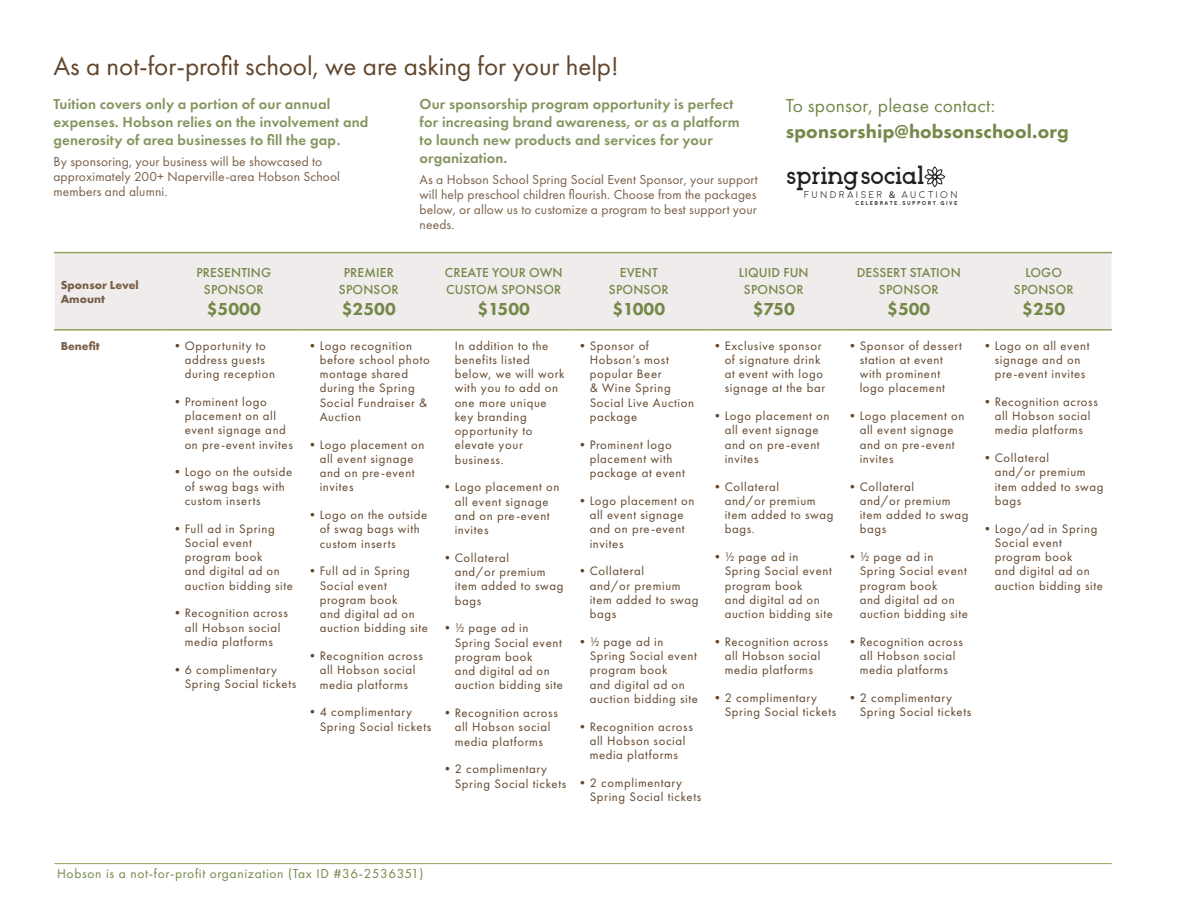
<style>
.page{position:relative;width:1188px;height:918px;background:#fff}
.page>*{position:absolute;margin:0;border:0;box-sizing:border-box;transform-origin:0 0}
.t1{font:27px "Futura PT";color:#61452b}
.t2{font:24.45px "Arctic";color:#231f20}
.t3{font:800 19.5px/25.5px "Futura PT";letter-spacing:.01em;color:#748849}
.t4{font:800 18px "Futura PT";color:#748849}
.t5{font:600 15px/18px "Futura PT";letter-spacing:.01em;color:#84955f}
.t6{font:13.5px/15px "Futura PT";letter-spacing:.01em;color:#785e47}
.t7{font:500 13.5px/16.5px "Futura PT";letter-spacing:.01em;color:#748849;text-align:center}
.BODY{font:13.5px "Futura PT";letter-spacing:.05em;color:#748849}
.BODY-2{font:12.75px/14.2px "Futura PT";letter-spacing:.05em;color:#61452b}
.t8{font:700 12px/14.4px "Futura PT";color:#785e47}
.t9{font:300 9.75px "Moon";letter-spacing:.225em;color:#231f20}
.t10{font:700 5.55px "Moon";letter-spacing:.23em;color:#231f20}
.s1{font-weight:400}
.s2{font-family:"Myriad";font-weight:400}
</style>
<div class="page">
<div style="left:55px;top:253px;width:1056px;height:76px;background:#f1ecec"></div>
<hr style="left:54px;top:252px;width:112px;height:1px;background:#8fa45b">
<hr style="left:166px;top:252px;width:135px;height:1px;background:#8fa45b">
<hr style="left:301px;top:252px;width:135px;height:1px;background:#8fa45b">
<hr style="left:436px;top:252px;width:135px;height:1px;background:#8fa45b">
<hr style="left:571px;top:252px;width:135px;height:1px;background:#8fa45b">
<hr style="left:706px;top:252px;width:135px;height:1px;background:#8fa45b">
<hr style="left:841px;top:252px;width:135px;height:1px;background:#8fa45b">
<hr style="left:976px;top:252px;width:136px;height:1px;background:#8fa45b">
<hr style="left:54px;top:329px;width:112px;height:2px;background:#8fa45b">
<hr style="left:166px;top:329px;width:135px;height:2px;background:#8fa45b">
<hr style="left:301px;top:329px;width:135px;height:2px;background:#8fa45b">
<hr style="left:436px;top:329px;width:135px;height:2px;background:#8fa45b">
<hr style="left:571px;top:329px;width:135px;height:2px;background:#8fa45b">
<hr style="left:706px;top:329px;width:135px;height:2px;background:#8fa45b">
<hr style="left:841px;top:329px;width:135px;height:2px;background:#8fa45b">
<hr style="left:976px;top:329px;width:136px;height:2px;background:#8fa45b">
<hr style="left:54px;top:863px;width:112px;height:1px;background:#8fa45b">
<hr style="left:166px;top:863px;width:135px;height:1px;background:#8fa45b">
<hr style="left:301px;top:863px;width:135px;height:1px;background:#8fa45b">
<hr style="left:436px;top:863px;width:135px;height:1px;background:#8fa45b">
<hr style="left:571px;top:863px;width:135px;height:1px;background:#8fa45b">
<hr style="left:706px;top:863px;width:135px;height:1px;background:#8fa45b">
<hr style="left:841px;top:863px;width:135px;height:1px;background:#8fa45b">
<hr style="left:976px;top:863px;width:136px;height:1px;background:#8fa45b">
<svg style="left:925px;top:167px;width:20px;height:20px"></svg>
<p class="t1" style="left:53px;top:50px;width:567px">As a not-for-profit school, we are asking for your help!</p>
<p class="t5" style="left:53px;top:94px;width:316px">Tuition covers only a portion of our annual expenses. Hobson relies on the involvement and generosity of area businesses to fill the gap.</p>
<p class="t6" style="left:53px;top:154px;width:288px">By sponsoring, your business will be showcased to approximately 200+ Naperville-area Hobson School members and alumni.</p>
<p class="t5" style="left:420px;top:94px;width:322px">Our sponsorship program opportunity is perfect for increasing brand awareness, or as a platform to launch new products and services for your organization.</p>
<p class="t6" style="left:420px;top:172px;width:340px;text-align:justify">As a Hobson School Spring Social Event Sponsor, your support will help preschool children flourish. Choose from the packages below, or allow us to customize a program to best support your needs.</p>
<p class="t3" style="left:786px;top:93px;width:284px"><span class="s1">To sponsor, please contact: </span>sponsorship@hobsonschool.org</p>
<p class="t2" style="left:786px;top:161px;width:139px">springsocial</p>
<p class="t10" style="left:855px;top:201px;width:104px">CELEBRATE.SUPPORT.GIVE</p>
<p class="t9" style="left:804px;top:190px;width:155px">FUNDRAISER <span class="s2">&amp;</span> AUCTION</p>
<p class="t8" style="left:61px;top:277px;width:79px">Sponsor Level<br>Amount</p>
<p class="t7" style="left:196px;top:265px;width:76px">PRESENTING<br>SPONSOR</p>
<p class="t4" style="left:207px;top:298px;width:56px">$5000</p>
<p class="t8" style="left:61px;top:339px;width:40px">Benefit</p>
<p class="BODY-2" style="left:185px;top:338px;width:92px;text-indent:-14px">•Opportunity to address guests during reception</p>
<p class="BODY-2" style="left:185px;top:395px;width:110px;text-indent:-14px">•Prominent logo placement on all event signage and on pre-event invites</p>
<p class="BODY-2" style="left:185px;top:465px;width:109px;text-indent:-14px">•Logo on the outside of swag bags with custom inserts</p>
<p class="BODY-2" style="left:185px;top:521px;width:110px;text-indent:-14px">•Full ad in Spring<br>Social event program book<br>and digital ad on auction bidding site</p>
<p class="BODY-2" style="left:171px;top:606px;width:118px;text-align:center">•Recognition across all Hobson social media platforms</p>
<p class="BODY-2" style="left:185px;top:662px;width:113px;text-indent:-14px">•6 complimentary<br>Spring Social tickets</p>
<p class="t7" style="left:339px;top:265px;width:61px">PREMIER<br>SPONSOR</p>
<p class="t4" style="left:342px;top:298px;width:56px">$2500</p>
<p class="BODY-2" style="left:320px;top:338px;width:112px;text-indent:-14px">•Logo recognition before school photo montage shared during the Spring<br>Social Fundraiser &amp;<br>Auction</p>
<p class="BODY-2" style="left:320px;top:437px;width:106px;text-indent:-14px">•Logo placement on all event signage and on pre-event invites</p>
<p class="BODY-2" style="left:320px;top:508px;width:109px;text-indent:-14px">•Logo on the outside of swag bags with custom inserts</p>
<p class="BODY-2" style="left:320px;top:564px;width:110px;text-indent:-14px">•Full ad in Spring<br>Social event program book<br>and digital ad on auction bidding site</p>
<p class="BODY-2" style="left:306px;top:649px;width:118px;text-align:center">•Recognition across all Hobson social media platforms</p>
<p class="BODY-2" style="left:320px;top:705px;width:113px;text-indent:-14px">•4 complimentary<br>Spring Social tickets</p>
<p class="t7" style="left:445px;top:265px;width:119px;text-align:left">CREATE YOUR OWN<br>CUSTOM SPONSOR</p>
<p class="t4" style="left:478px;top:298px;width:54px">$1500</p>
<p class="BODY-2" style="left:455px;top:338px;width:111px">In addition to the benefits listed below, we will work with you to add on one more unique key branding opportunity to elevate your business.</p>
<p class="BODY-2" style="left:455px;top:480px;width:106px;text-indent:-14px">•Logo placement on all event signage and on pre-event invites</p>
<p class="BODY-2" style="left:455px;top:551px;width:110px;text-indent:-14px">•Collateral<br>and/or premium item added to swag bags</p>
<p class="BODY-2" style="left:455px;top:621px;width:110px;text-indent:-14px">•½ page ad in<br>Spring Social event program book<br>and digital ad on auction bidding site</p>
<p class="BODY-2" style="left:441px;top:706px;width:118px;text-align:center">•Recognition across all Hobson social media platforms</p>
<p class="BODY-2" style="left:455px;top:762px;width:113px;text-indent:-14px">•2 complimentary<br>Spring Social tickets</p>
<p class="t7" style="left:609px;top:265px;width:61px">EVENT<br>SPONSOR</p>
<p class="t4" style="left:612px;top:298px;width:54px">$1000</p>
<p class="BODY-2" style="left:590px;top:338px;width:106px;text-indent:-14px">•Sponsor of<br>Hobson’s most popular Beer<br>&amp; Wine Spring<br>Social Live Auction package</p>
<p class="BODY-2" style="left:590px;top:437px;width:97px;text-indent:-14px">•Prominent logo placement with package at event</p>
<p class="BODY-2" style="left:590px;top:494px;width:106px;text-indent:-14px">•Logo placement on all event signage and on pre-event invites</p>
<p class="BODY-2" style="left:590px;top:564px;width:110px;text-indent:-14px">•Collateral<br>and/or premium item added to swag bags</p>
<p class="BODY-2" style="left:590px;top:635px;width:110px;text-indent:-14px">•½ page ad in<br>Spring Social event program book<br>and digital ad on auction bidding site</p>
<p class="BODY-2" style="left:576px;top:719px;width:118px;text-align:center">•Recognition across all Hobson social media platforms</p>
<p class="BODY-2" style="left:590px;top:776px;width:113px;text-indent:-14px">•2 complimentary<br>Spring Social tickets</p>
<p class="t7" style="left:739px;top:265px;width:71px">LIQUID FUN<br>SPONSOR</p>
<p class="t4" style="left:753px;top:298px;width:44px">$750</p>
<p class="BODY-2" style="left:725px;top:338px;width:102px;text-indent:-14px">•Exclusive sponsor of signature drink at event with logo signage at the bar</p>
<p class="BODY-2" style="left:725px;top:409px;width:106px;text-indent:-14px">•Logo placement on all event signage and on pre-event invites</p>
<p class="BODY-2" style="left:725px;top:479px;width:110px;text-indent:-14px">•Collateral<br>and/or premium item added to swag bags.</p>
<p class="BODY-2" style="left:725px;top:550px;width:110px;text-indent:-14px">•½ page ad in<br>Spring Social event program book<br>and digital ad on auction bidding site</p>
<p class="BODY-2" style="left:711px;top:635px;width:118px;text-align:center">•Recognition across all Hobson social media platforms</p>
<p class="BODY-2" style="left:725px;top:691px;width:113px;text-indent:-14px">•2 complimentary<br>Spring Social tickets</p>
<p class="t7" style="left:857px;top:265px;width:106px">DESSERT STATION<br>SPONSOR</p>
<p class="t4" style="left:887px;top:298px;width:45px">$500</p>
<p class="BODY-2" style="left:860px;top:338px;width:104px;text-indent:-14px">•Sponsor of dessert station at event with prominent logo placement</p>
<p class="BODY-2" style="left:860px;top:409px;width:106px;text-indent:-14px">•Logo placement on all event signage and on pre-event invites</p>
<p class="BODY-2" style="left:860px;top:479px;width:110px;text-indent:-14px">•Collateral<br>and/or premium item added to swag bags</p>
<p class="BODY-2" style="left:860px;top:550px;width:110px;text-indent:-14px">•½ page ad in<br>Spring Social event program book<br>and digital ad on auction bidding site</p>
<p class="BODY-2" style="left:846px;top:635px;width:118px;text-align:center">•Recognition across all Hobson social media platforms</p>
<p class="BODY-2" style="left:860px;top:691px;width:113px;text-indent:-14px">•2 complimentary<br>Spring Social tickets</p>
<p class="t7" style="left:1014px;top:265px;width:61px">LOGO<br>SPONSOR</p>
<p class="t4" style="left:1022px;top:298px;width:45px">$250</p>
<p class="BODY-2" style="left:995px;top:338px;width:96px;text-indent:-14px">•Logo on all event signage and on pre-event invites</p>
<p class="BODY-2" style="left:981px;top:395px;width:118px;text-align:center">•Recognition across all Hobson social media platforms</p>
<p class="BODY-2" style="left:995px;top:451px;width:110px;text-indent:-14px">•Collateral<br>and/or premium item added to swag bags</p>
<p class="BODY-2" style="left:995px;top:521px;width:110px;text-indent:-14px">•Logo/ad in Spring<br>Social event program book<br>and digital ad on auction bidding site</p>
<p class="BODY" style="left:57px;top:865px;width:368px">Hobson is a not-for-profit organization (Tax ID #36-2536351)</p>
</div>
